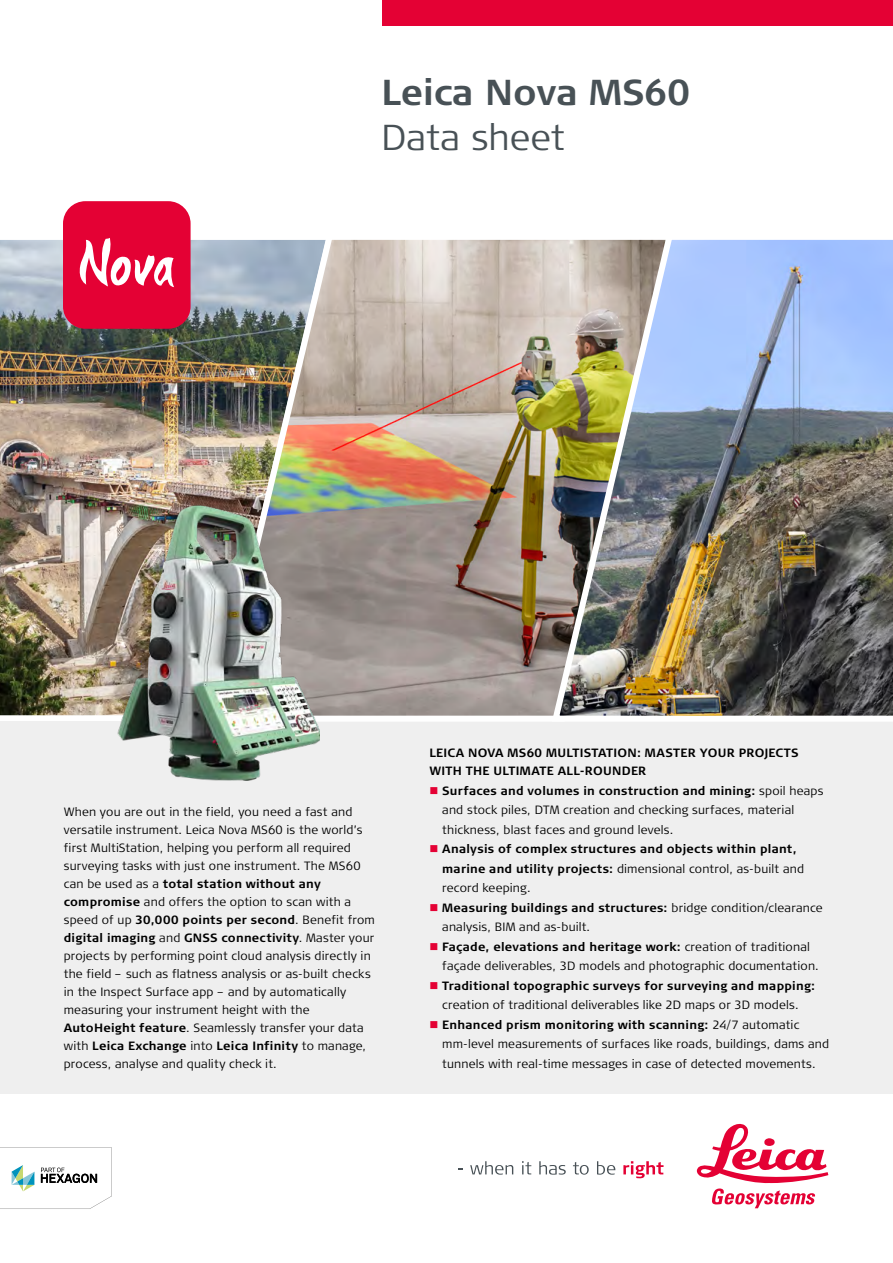
<style>
.page{position:relative;width:893px;height:1263px;background:#fff}
.page>*{position:absolute;margin:0;border:0;box-sizing:border-box;transform-origin:0 0}
.t1{font:700 36px "Signa Column";color:#485156}
.t2{font:300 36px "Signa Column";color:#485156}
.t3{font:300 12px/18px "Signa Column";letter-spacing:.015em;color:#000}
.t4{font:700 12px/19.5px "Signa Column";letter-spacing:.02em;color:#000}
.s1{font-weight:700}
.s2{color:#e40134}
.s3{font-weight:300}
</style>
<div class="page">
<img style="left:0;top:240px;width:208px;height:482px">
<div style="left:0;top:722px;width:893px;height:372px;background:#efefef"></div>
<img style="left:208px;top:239px;width:340px;height:477px">
<img style="left:548px;top:239px;width:345px;height:477px">
<div style="left:383px;top:0;width:510px;height:26px;background:#e40134"></div>
<div style="left:63px;top:201px;width:128px;height:128px;background:#e40134;border-radius:22px"></div>
<svg style="left:79px;top:238px;width:95px;height:49px"></svg>
<svg style="left:0;top:1147px;width:112px;height:62px"></svg>
<svg style="left:470px;top:1161px;width:43px;height:14px"></svg>
<svg style="left:522px;top:1161px;width:9px;height:13px"></svg>
<svg style="left:539px;top:1161px;width:27px;height:13px"></svg>
<svg style="left:573px;top:1162px;width:16px;height:13px"></svg>
<svg style="left:597px;top:1161px;width:18px;height:14px"></svg>
<svg style="left:623px;top:1161px;width:40px;height:17px"></svg>
<svg style="left:697px;top:1123px;width:131px;height:85px"></svg>
<img style="left:104px;top:494px;width:216px;height:287px">
<h1 class="t1" style="left:381px;top:69px;width:311px">Leica Nova MS60</h1>
<h1 class="t2" style="left:381px;top:114px;width:185px">Data sheet</h1>
<p class="t3" style="left:64px;top:803px;width:313px">When you are out in the field, you need a fast and versatile instrument. Leica Nova MS60 is the world’s first MultiStation, helping you perform all required surveying tasks with just one instrument. The MS60 can be used as a <span class="s1">total station without any compromise</span> and offers the option to scan with a speed of up <span class="s1">30,000 points per second</span>. Benefit from <span class="s1">digital imaging</span> and <span class="s1">GNSS connectivity</span>. Master your projects by performing point cloud analysis directly in the field – such as flatness analysis or as-built checks in the Inspect Surface app – and by automatically measuring your instrument height with the <span class="s1">AutoHeight feature</span>. Seamlessly transfer your data with <span class="s1">Leica Exchange</span> into <span class="s1">Leica Infinity</span> to manage, process, analyse and quality check it.</p>
<p class="t4" style="left:429px;top:744px;width:371px;line-height:18px">LEICA NOVA MS60 MULTISTATION: MASTER YOUR PROJECTS<br>WITH THE ULTIMATE ALL-ROUNDER</p>
<p class="t3" style="left:442px;top:781px;width:383px;line-height:19.5px;text-indent:-13px"><span class="s2">■</span> <span class="s1">Surfaces and volumes in construction and mining:</span> spoil heaps and stock piles, DTM creation and checking surfaces, material thickness, blast faces and ground levels.</p>
<p class="t4" style="left:442px;top:839px;width:363px;text-indent:-13px"><span class="s2">■</span> Analysis of complex structures and objects within plant, marine and utility projects: <span class="s3">dimensional control, as-built and record keeping.</span></p>
<p class="t3" style="left:442px;top:898px;width:382px;line-height:19.5px;text-indent:-13px"><span class="s2">■</span> <span class="s1">Measuring buildings and structures:</span> bridge condition/clearance analysis, BIM and as-built.</p>
<p class="t3" style="left:442px;top:937px;width:378px;line-height:19.5px;text-indent:-13px"><span class="s2">■</span> <span class="s1">Façade, elevations and heritage work:</span> creation of traditional façade deliverables, 3D models and photographic documentation.</p>
<p class="t3" style="left:429px;top:976px;width:387px;line-height:19.5px;text-align:center"><span class="s2">■</span> <span class="s1">Traditional topographic surveys for surveying and mapping: </span>creation of traditional deliverables like 2D maps or 3D models.</p>
<p class="t3" style="left:442px;top:1015px;width:388px;line-height:19.5px;text-indent:-13px"><span class="s2">■</span> <span class="s1">Enhanced prism monitoring with scanning:</span> 24/7 automatic mm-level measurements of surfaces like roads, buildings, dams and tunnels with real-time messages in case of detected movements.</p>
</div>
